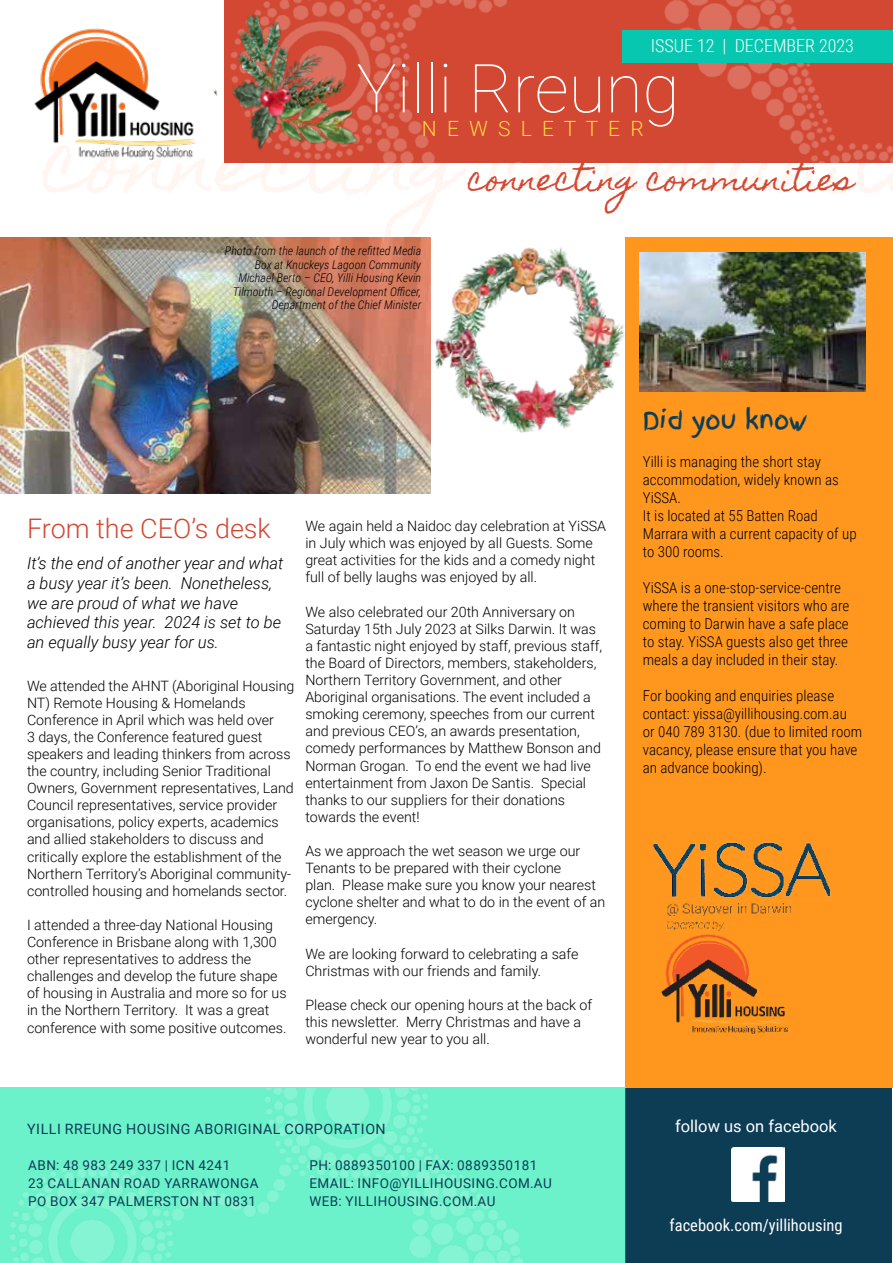
<style>
.page{position:relative;width:893px;height:1263px;background:#fff}
.page>*{position:absolute;margin:0;border:0;box-sizing:border-box;transform-origin:0 0}
.t1{font:100 67.5px "Roboto";color:#fff}
.t2{font:30px "Homemade Apple";color:#d34833}
.t3{font:300 27px "Roboto";color:#d34833}
.t4{font:24px "Finger Paint";color:#0d3c55}
.t5{font:300 21px "Roboto";color:#ffd545}
.t6{font:300 18px "Roboto Condensed";color:#fff}
.t7{font:italic 300 16.5px/19.8px "Roboto";color:#000}
.t8{font:16.5px "Roboto Condensed";color:#fff}
.t9{font:16.5px "Roboto";color:#fff}
.t10{font:300 15px/18px "Roboto Condensed";color:#000}
.t11{font:300 14.25px/17.1px "Roboto";color:#000}
.t12{font:14.25px "Roboto";letter-spacing:.035em;color:#0d3c55}
.t13{font:13.5px/18px "Roboto";letter-spacing:.035em;color:#0d3c55}
.t14{font:italic 300 12px/13.5px "Roboto Condensed";color:#000;text-align:right}
</style>
<div class="page">
<img style="left:380px;top:0;width:513px;height:163px">
<img style="left:34px;top:28px;width:153px;height:133px">
<div style="left:622px;top:30px;width:271px;height:32px;background:#07c7b0"></div>
<div style="left:625px;top:238px;width:268px;height:850px;background:#ff971e"></div>
<div style="left:625px;top:1088px;width:267px;height:174px;background:#0d3c55"></div>
<img style="left:0;top:1088px;width:625px;height:175px">
<img style="left:731px;top:1147px;width:53px;height:54px">
<img style="left:187px;top:0;width:193px;height:163px">
<img style="left:435px;top:247px;width:189px;height:186px">
<img style="left:0;top:238px;width:431px;height:255px">
<img style="left:639px;top:253px;width:227px;height:138px">
<img style="left:653px;top:842px;width:178px;height:193px">
<p class="t6" style="left:651px;top:33px;width:205px">ISSUE 12 | DECEMBER 2023</p>
<h1 class="t1" style="left:356px;top:41px;width:325px">Yilli Rreung</h1>
<h3 class="t5" style="left:422px;top:113px;width:223px">N E W S L E T T E R</h3>
<p class="t14" style="left:225px;top:244px;width:198px">Photo from the launch of the refitted Media Box at Knuckeys Lagoon Community Michael Berto – CEO, Yilli Housing Kevin Tilmouth – Regional Development Officer, Department of the Chief Minister</p>
<h2 class="t2" style="left:468px;top:162px;width:387px">connecting communities</h2>
<h3 class="t3" style="left:27px;top:509px;width:245px">From the CEO’s desk</h3>
<p class="t7" style="left:27px;top:552px;width:258px">It’s the end of another year and what a busy year it’s been. Nonetheless, we are proud of what we have achieved this year. 2024 is set to be an equally busy year for us.</p>
<p class="t11" style="left:27px;top:676px;width:269px">We attended the AHNT (Aboriginal Housing NT) Remote Housing &amp; Homelands Conference in April which was held over<br>3 days, the Conference featured guest speakers and leading thinkers from across the country, including Senior Traditional Owners, Government representatives, Land Council representatives, service provider organisations, policy experts, academics and allied stakeholders to discuss and critically explore the establishment of the Northern Territory’s Aboriginal community&shy;controlled housing and homelands sector.</p>
<p class="t11" style="left:27px;top:916px;width:261px">I attended a three-day National Housing Conference in Brisbane along with 1,300 other representatives to address the challenges and develop the future shape of housing in Australia and more so for us in the Northern Territory. It was a great conference with some positive outcomes.</p>
<p class="t11" style="left:305px;top:517px;width:302px">We again held a Naidoc day celebration at YiSSA in July which was enjoyed by all Guests. Some great activities for the kids and a comedy night full of belly laughs was enjoyed by all.</p>
<p class="t11" style="left:305px;top:602px;width:298px">We also celebrated our 20th Anniversary on Saturday 15th July 2023 at Silks Darwin. It was a fantastic night enjoyed by staff, previous staff, the Board of Directors, members, stakeholders, Northern Territory Government, and other Aboriginal organisations. The event included a smoking ceremony, speeches from our current and previous CEO’s, an awards presentation, comedy performances by Matthew Bonson and Norman Grogan. To end the event we had live entertainment from Jaxon De Santis. Special thanks to our suppliers for their donations towards the event!</p>
<p class="t11" style="left:305px;top:842px;width:301px">As we approach the wet season we urge our Tenants to be prepared with their cyclone<br>plan. Please make sure you know your nearest cyclone shelter and what to do in the event of an emergency.</p>
<p class="t11" style="left:305px;top:944px;width:275px">We are looking forward to celebrating a safe<br>Christmas with our friends and family.</p>
<p class="t11" style="left:305px;top:996px;width:288px">Please check our opening hours at the back of this newsletter. Merry Christmas and have a wonderful new year to you all.</p>
<p class="t12" style="left:27px;top:1119px;width:360px">YILLI RREUNG HOUSING ABORIGINAL CORPORATION</p>
<p class="t13" style="left:28px;top:1156px;width:232px">ABN: 48 983 249 337 | ICN 4241<br>23 CALLANAN ROAD YARRAWONGA<br>PO BOX 347 PALMERSTON NT 0831</p>
<p class="t13" style="left:309px;top:1156px;width:244px">PH: 0889350100 | FAX: 0889350181<br>EMAIL: INFO@YILLIHOUSING.COM.AU<br>WEB: YILLIHOUSING.COM.AU</p>
<h3 class="t4" style="left:643px;top:403px;width:166px">Did you know</h3>
<p class="t10" style="left:643px;top:452px;width:215px">Yilli is managing the short stay accommodation, widely known as<br>YiSSA.<br>It is located at 55 Batten Road<br>Marrara with a current capacity of up to 300 rooms.</p>
<p class="t10" style="left:643px;top:578px;width:208px">YiSSA is a one-stop-service-centre where the transient visitors who are coming to Darwin have a safe place to stay. YiSSA guests also get three meals a day included in their stay.</p>
<p class="t10" style="left:643px;top:686px;width:221px">For booking and enquiries please contact: yissa@yillihousing.com.au or 040 789 3130. (due to limited room vacancy, please ensure that you have an advance booking).</p>
<p class="t9" style="left:675px;top:1114px;width:163px">follow us on facebook</p>
<p class="t8" style="left:670px;top:1213px;width:175px">facebook.com/yillihousing</p>
</div>
